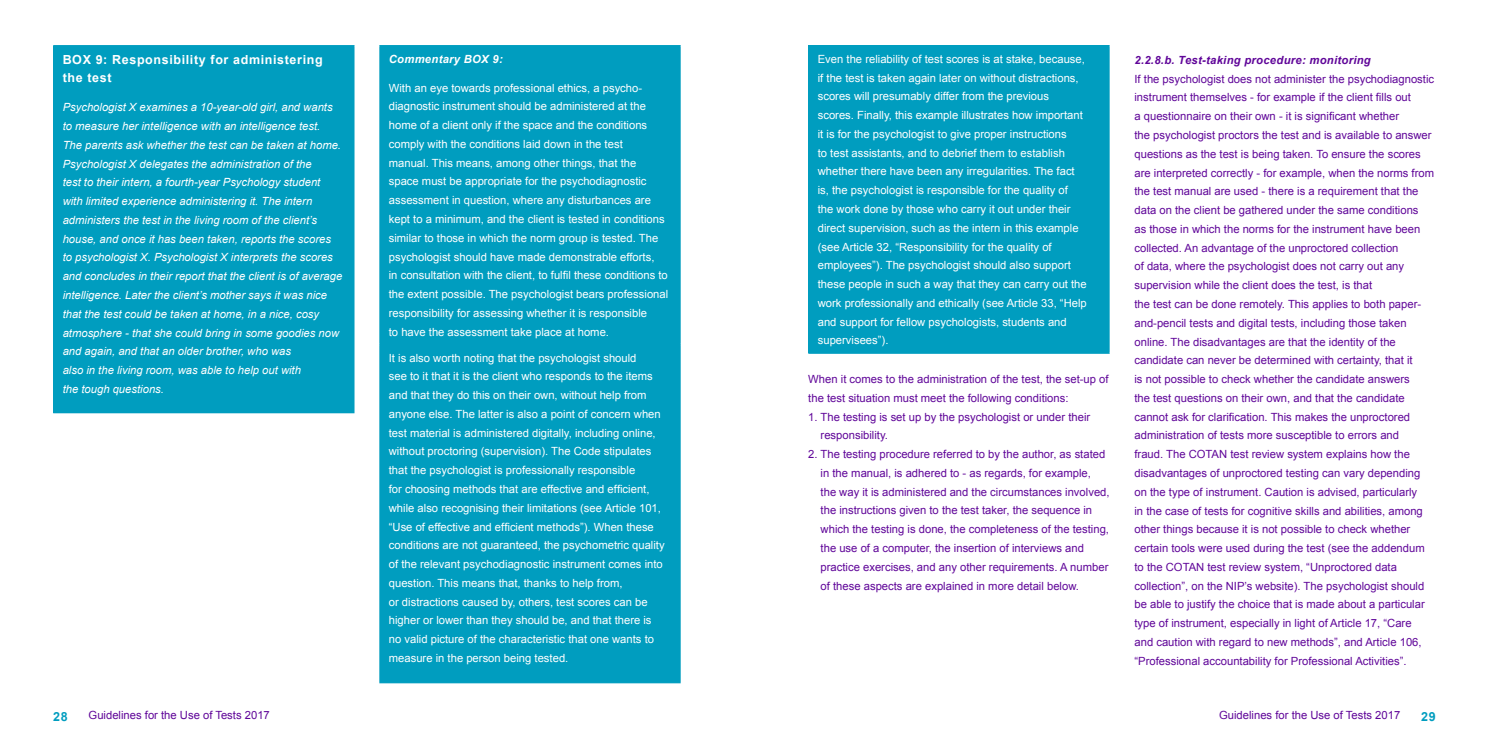
<style>
.page{position:relative;width:1489px;height:745px;background:#fff}
.page>*{position:absolute;margin:0;border:0;box-sizing:border-box;transform-origin:0 0}
.t1{font:700 12.5px/18.8px "Arial";letter-spacing:.05em;color:#fff}
.t2{font:700 12.5px "Arial";color:#009dbf}
.t3{font:11.25px/18.8px "Arial";color:#600699}
.t4{font:11.25px/18.8px "Arial";color:#fff}
.t5{font:italic 11.25px/18.8px "Arial";color:#fff}
.t6{font:italic 700 11.25px "Arial";letter-spacing:.025em;color:#600699}
.t7{font:italic 700 11.25px "Arial";letter-spacing:.025em;color:#fff}
</style>
<div class="page">
<div style="left:808px;top:46px;width:300px;height:307px;background:#009dbf"></div>
<hr style="left:808px;top:45px;width:301px;height:1px;background:#009dbf">
<hr style="left:1108px;top:46px;width:1px;height:306px;background:#009dbf">
<hr style="left:808px;top:352px;width:301px;height:1px;background:#009dbf">
<div style="left:54px;top:46px;width:300px;height:366px;background:#009dbf"></div>
<hr style="left:53px;top:45px;width:301px;height:1px;background:#009dbf">
<hr style="left:53px;top:46px;width:1px;height:366px;background:#009dbf">
<hr style="left:53px;top:412px;width:301px;height:1px;background:#009dbf">
<div style="left:380px;top:46px;width:299px;height:635px;background:#009dbf"></div>
<hr style="left:379px;top:45px;width:301px;height:1px;background:#009dbf">
<hr style="left:379px;top:46px;width:1px;height:297px;background:#009dbf">
<hr style="left:679px;top:46px;width:1px;height:297px;background:#009dbf">
<hr style="left:379px;top:343px;width:301px;height:2px;background:#009dbf">
<hr style="left:379px;top:345px;width:1px;height:336px;background:#009dbf">
<hr style="left:679px;top:345px;width:1px;height:336px;background:#009dbf">
<hr style="left:379px;top:681px;width:301px;height:2px;background:#009dbf">
<p class="t1" style="left:63px;top:51px;width:261px">BOX 9: Responsibility for administering the test</p>
<p class="t5" style="left:63px;top:99px;width:281px">Psychologist X examines a 10-year-old girl, and wants to measure her intelligence with an intelligence test.<br>The parents ask whether the test can be taken at home.<br>Psychologist X delegates the administration of the<br>test to their intern, a fourth-year Psychology student with limited experience administering it. The intern administers the test in the living room of the client’s house, and once it has been taken, reports the scores to psychologist X. Psychologist X interprets the scores and concludes in their report that the client is of average intelligence. Later the client’s mother says it was nice that the test could be taken at home, in a nice, cosy atmosphere - that she could bring in some goodies now and again, and that an older brother, who was<br>also in the living room, was able to help out with<br>the tough questions.</p>
<p class="t7" style="left:389px;top:54px;width:115px">Commentary BOX 9:</p>
<p class="t4" style="left:389px;top:78px;width:281px">With an eye towards professional ethics, a psycho&shy;diagnostic instrument should be administered at the home of a client only if the space and the conditions comply with the conditions laid down in the test<br>manual. This means, among other things, that the space must be appropriate for the psychodiagnostic assessment in question, where any disturbances are kept to a minimum, and the client is tested in conditions similar to those in which the norm group is tested. The psychologist should have made demonstrable efforts,<br>in consultation with the client, to fulfil these conditions to the extent possible. The psychologist bears professional responsibility for assessing whether it is responsible<br>to have the assessment take place at home.</p>
<p class="t4" style="left:389px;top:348px;width:277px">It is also worth noting that the psychologist should<br>see to it that it is the client who responds to the items and that they do this on their own, without help from anyone else. The latter is also a point of concern when test material is administered digitally, including online, without proctoring (supervision). The Code stipulates that the psychologist is professionally responsible<br>for choosing methods that are effective and efficient, while also recognising their limitations (see Article 101, “Use of effective and efficient methods”). When these conditions are not guaranteed, the psychometric quality of the relevant psychodiagnostic instrument comes into question. This means that, thanks to help from,<br>or distractions caused by, others, test scores can be higher or lower than they should be, and that there is no valid picture of the characteristic that one wants to measure in the person being tested.</p>
<p class="t4" style="left:817px;top:49px;width:270px">Even the reliability of test scores is at stake, because, if the test is taken again later on without distractions, scores will presumably differ from the previous scores. Finally, this example illustrates how important it is for the psychologist to give proper instructions<br>to test assistants, and to debrief them to establish whether there have been any irregularities. The fact is, the psychologist is responsible for the quality of<br>the work done by those who carry it out under their direct supervision, such as the intern in this example (see Article 32, “Responsibility for the quality of employees”). The psychologist should also support these people in such a way that they can carry out the work professionally and ethically (see Article 33, “Help and support for fellow psychologists, students and supervisees”).</p>
<p class="t3" style="left:808px;top:369px;width:302px">When it comes to the administration of the test, the set-up of the test situation must meet the following conditions:</p>
<p class="t3" style="left:820px;top:407px;width:271px;text-indent:-12px">1. The testing is set up by the psychologist or under their responsibility.</p>
<p class="t3" style="left:820px;top:444px;width:290px;text-indent:-12px">2. The testing procedure referred to by the author, as stated in the manual, is adhered to - as regards, for example,<br>the way it is administered and the circumstances involved, the instructions given to the test taker, the sequence in which the testing is done, the completeness of the testing, the use of a computer, the insertion of interviews and practice exercises, and any other requirements. A number of these aspects are explained in more detail below.</p>
<p class="t6" style="left:1134px;top:56px;width:238px">2.2.8.b. Test-taking procedure: monitoring</p>
<p class="t3" style="left:1134px;top:69px;width:301px">If the psychologist does not administer the psychodiagnostic instrument themselves - for example if the client fills out<br>a questionnaire on their own - it is significant whether<br>the psychologist proctors the test and is available to answer questions as the test is being taken. To ensure the scores are interpreted correctly - for example, when the norms from the test manual are used - there is a requirement that the data on the client be gathered under the same conditions<br>as those in which the norms for the instrument have been collected. An advantage of the unproctored collection<br>of data, where the psychologist does not carry out any supervision while the client does the test, is that<br>the test can be done remotely. This applies to both paper&shy;and-pencil tests and digital tests, including those taken online. The disadvantages are that the identity of the candidate can never be determined with certainty, that it<br>is not possible to check whether the candidate answers<br>the test questions on their own, and that the candidate cannot ask for clarification. This makes the unproctored administration of tests more susceptible to errors and<br>fraud. The COTAN test review system explains how the disadvantages of unproctored testing can vary depending on the type of instrument. Caution is advised, particularly<br>in the case of tests for cognitive skills and abilities, among other things because it is not possible to check whether certain tools were used during the test (see the addendum to the COTAN test review system, “Unproctored data collection”, on the NIP’s website). The psychologist should be able to justify the choice that is made about a particular type of instrument, especially in light of Article 17, “Care<br>and caution with regard to new methods”, and Article 106, “Professional accountability for Professional Activities”.</p>
<p class="t2" style="left:53px;top:711px;width:16px">28</p>
<p class="t3" style="left:89px;top:706px;width:183px">Guidelines for the Use of Tests 2017</p>
<p class="t3" style="left:1218px;top:706px;width:183px">Guidelines for the Use of Tests 2017</p>
<p class="t2" style="left:1421px;top:711px;width:16px">29</p>
</div>
